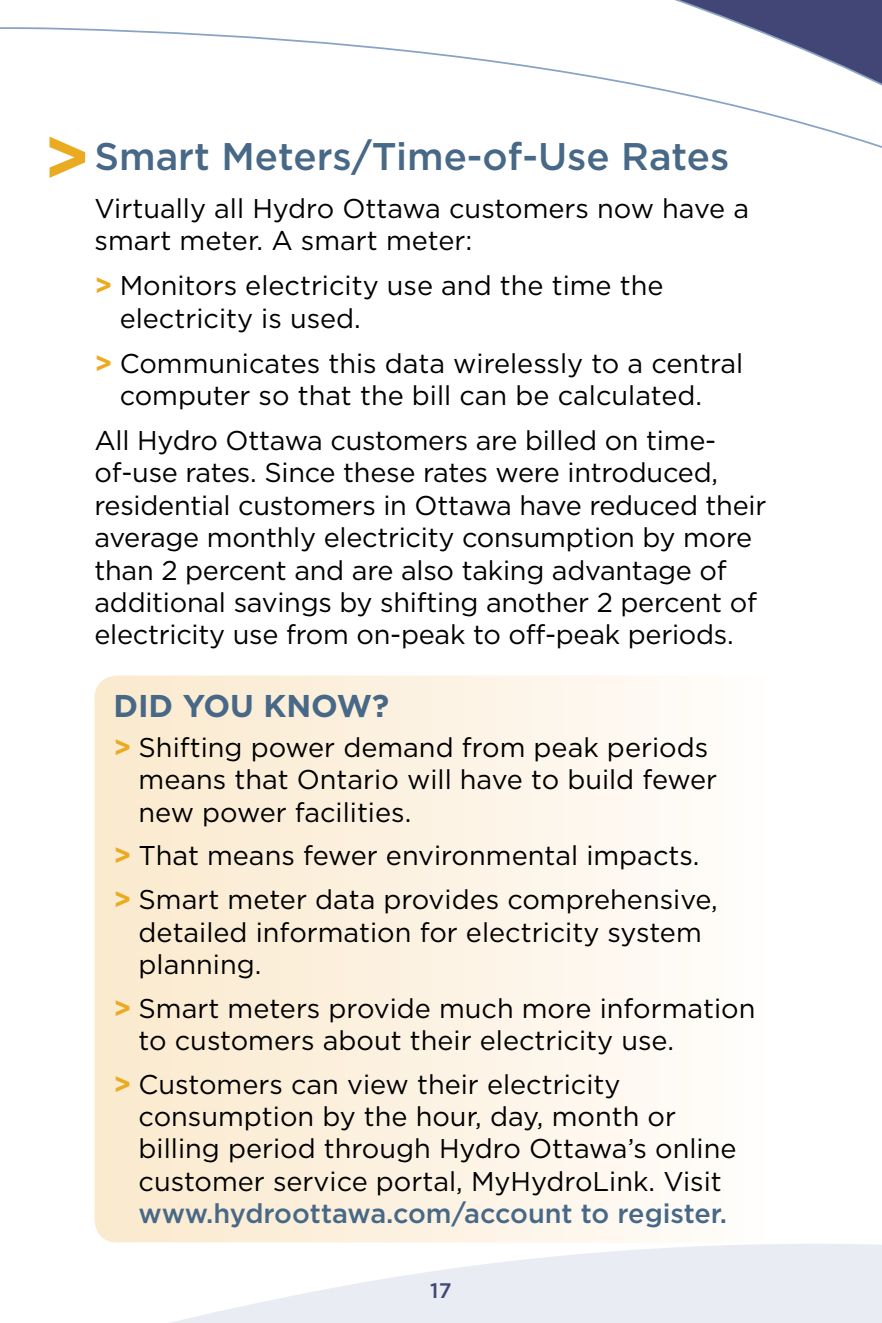
<style>
.page{position:relative;width:882px;height:1323px;background:#fff}
.page>*{position:absolute;margin:0;border:0;box-sizing:border-box;transform-origin:0 0}
.t1{font:700 73.5px "Gotham";color:#ebab21}
.t2{font:500 38.5px "Gotham";color:#476886}
.t3{font:700 31.5px "Gotham";color:#476886}
.t4{font:27.3px/32.6px "Gotham";color:#000}
.t5{font:500 27.3px "Gotham";letter-spacing:-.005em;color:#476886}
.t6{font:500 21px "Gotham";color:#414676}
.s1{font-weight:700;font-size:28px;color:#ebab21}
</style>
<div class="page">
<svg style="left:170px;top:1244px;width:712px;height:79px;fill:#e9ecf2"></svg>
<svg style="left:0;top:0;width:882px;height:148px"></svg>
<svg style="left:94px;top:676px;width:574px;height:566px;background:#fcf1e0"></svg>
<h1 class="t1" style="left:43px;top:115px;width:49px">&gt;</h1>
<h2 class="t2" style="left:94px;top:134px;width:636px">Smart Meters/Time-of-Use Rates</h2>
<p class="t4" style="left:94px;top:192px;width:656px">Virtually all Hydro Ottawa customers now have a smart meter. A smart meter:</p>
<p class="t4" style="left:120px;top:269px;width:545px;text-indent:-25px"><span class="s1">&gt;</span> Monitors electricity use and the time the electricity is used.</p>
<p class="t4" style="left:94px;top:346px;width:650px;text-align:center"><span class="s1">&gt;</span> Communicates this data wirelessly to a central computer so that the bill can be calculated.</p>
<p class="t4" style="left:95px;top:424px;width:673px">All Hydro Ottawa customers are billed on time&shy;of-use rates. Since these rates were introduced, residential customers in Ottawa have reduced their average monthly electricity consumption by more than 2 percent and are also taking advantage of additional savings by shifting another 2 percent of electricity use from on-peak to off-peak periods.</p>
<p class="t3" style="left:113px;top:688px;width:277px">DID YOU KNOW?</p>
<p class="t4" style="left:139px;top:731px;width:580px;text-indent:-25px"><span class="s1">&gt;</span> Shifting power demand from peak periods means that Ontario will have to build fewer new power facilities.</p>
<p class="t4" style="left:113px;top:833px;width:606px;line-height:43.8px"><span class="s1">&gt;</span> That means fewer environmental impacts. <span class="s1">&gt;</span> Smart meter data provides comprehensive,</p>
<p class="t4" style="left:139px;top:915px;width:565px">detailed information for electricity system planning.</p>
<p class="t4" style="left:139px;top:991px;width:618px;text-indent:-25px"><span class="s1">&gt;</span> Smart meters provide much more information to customers about their electricity use.</p>
<p class="t4" style="left:139px;top:1067px;width:599px;text-indent:-25px"><span class="s1">&gt;</span> Customers can view their electricity consumption by the hour, day, month or billing period through Hydro Ottawa’s online customer service portal, MyHydroLink. Visit</p>
<p class="t5" style="left:139px;top:1198px;width:590px">www.hydroottawa.com/account to register.</p>
<p class="t6" style="left:430px;top:1279px;width:23px">17</p>
</div>
